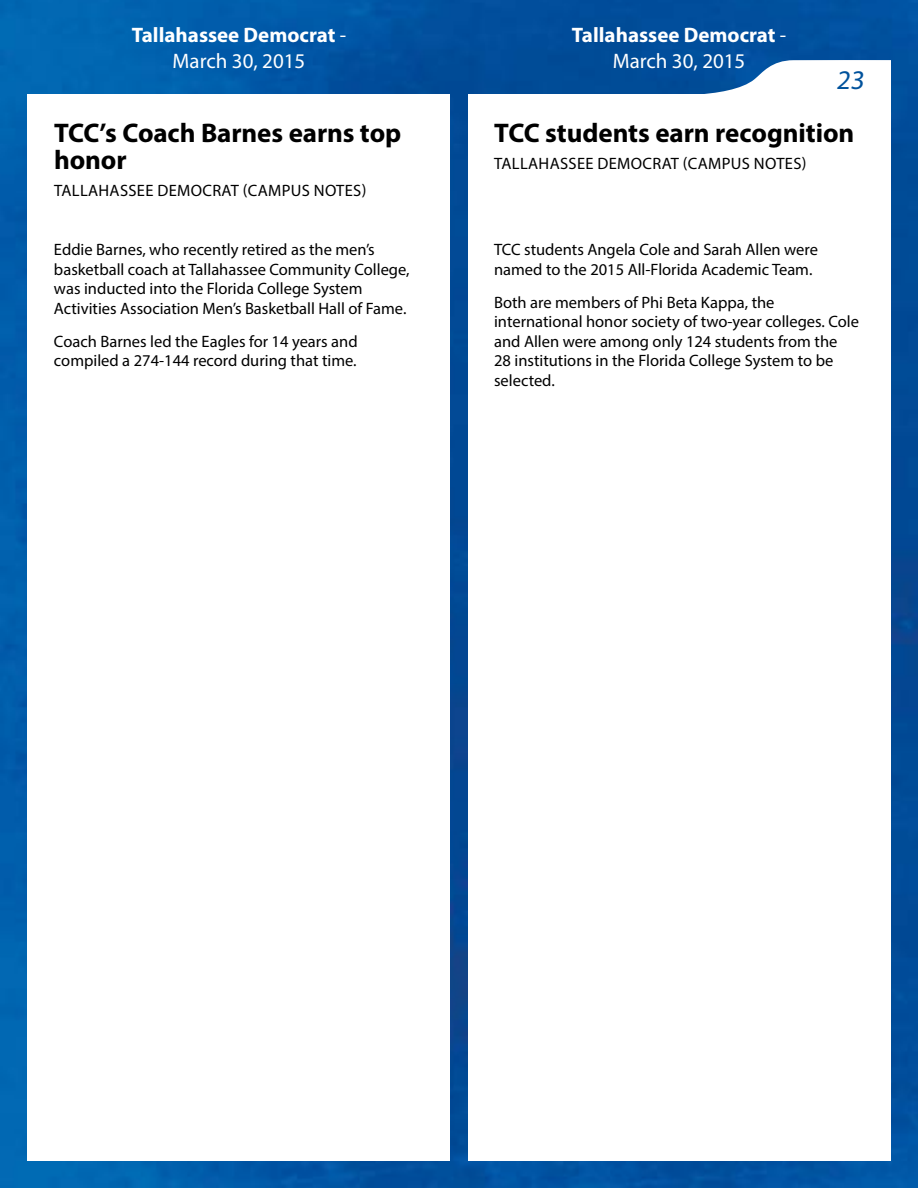
<style>
.page{position:relative;width:918px;height:1188px;background:#fff}
.page>*{position:absolute;margin:0;border:0;box-sizing:border-box;transform-origin:0 0}
.t1{font:700 27px/27px "Myriad Pro";letter-spacing:-.005em;color:#000}
.t2{font:27px "Myriad Pro";color:#00529c}
.t3{font:700 21px/25.2px "Myriad Pro";color:#fff;text-align:center}
.t4{font:16.5px/19.5px "Myriad Pro";color:#000}
.t5{font:16.5px "Myriad Pro";letter-spacing:.02em;color:#000}
.s1{font-weight:400}
</style>
<div class="page">
<img style="left:0;top:0;width:918px;height:1188px">
<svg style="left:626px;top:60px;width:265px;height:34px"></svg>
<div style="left:468px;top:94px;width:423px;height:1067px;background:#fff"></div>
<div style="left:27px;top:94px;width:423px;height:1067px;background:#fff"></div>
<p class="t3" style="left:132px;top:22px;width:216px">Tallahassee Democrat <span class="s1">-<br>March 30, 2015</span></p>
<h1 class="t1" style="left:54px;top:118px;width:349px">TCC’s Coach Barnes earns top honor</h1>
<p class="t5" style="left:54px;top:180px;width:314px">TALLAHASSEE DEMOCRAT (CAMPUS NOTES)</p>
<p class="t4" style="left:54px;top:240px;width:357px">Eddie Barnes, who recently retired as the men’s basketball coach at Tallahassee Community College, was inducted into the Florida College System Activities Association Men’s Basketball Hall of Fame.</p>
<p class="t4" style="left:54px;top:331px;width:305px">Coach Barnes led the Eagles for 14 years and compiled a 274-144 record during that time.</p>
<p class="t3" style="left:572px;top:22px;width:216px">Tallahassee Democrat <span class="s1">-<br>March 30, 2015</span></p>
<h1 class="t2" style="left:836px;top:64px;width:33px">23</h1>
<h1 class="t1" style="left:494px;top:118px;width:362px">TCC students earn recognition</h1>
<p class="t5" style="left:494px;top:153px;width:314px">TALLAHASSEE DEMOCRAT (CAMPUS NOTES)</p>
<p class="t4" style="left:494px;top:240px;width:325px">TCC students Angela Cole and Sarah Allen were named to the 2015 All-Florida Academic Team.</p>
<p class="t4" style="left:494px;top:292px;width:367px">Both are members of Phi Beta Kappa, the international honor society of two-year colleges. Cole and Allen were among only 124 students from the<br>28 institutions in the Florida College System to be selected.</p>
</div>
